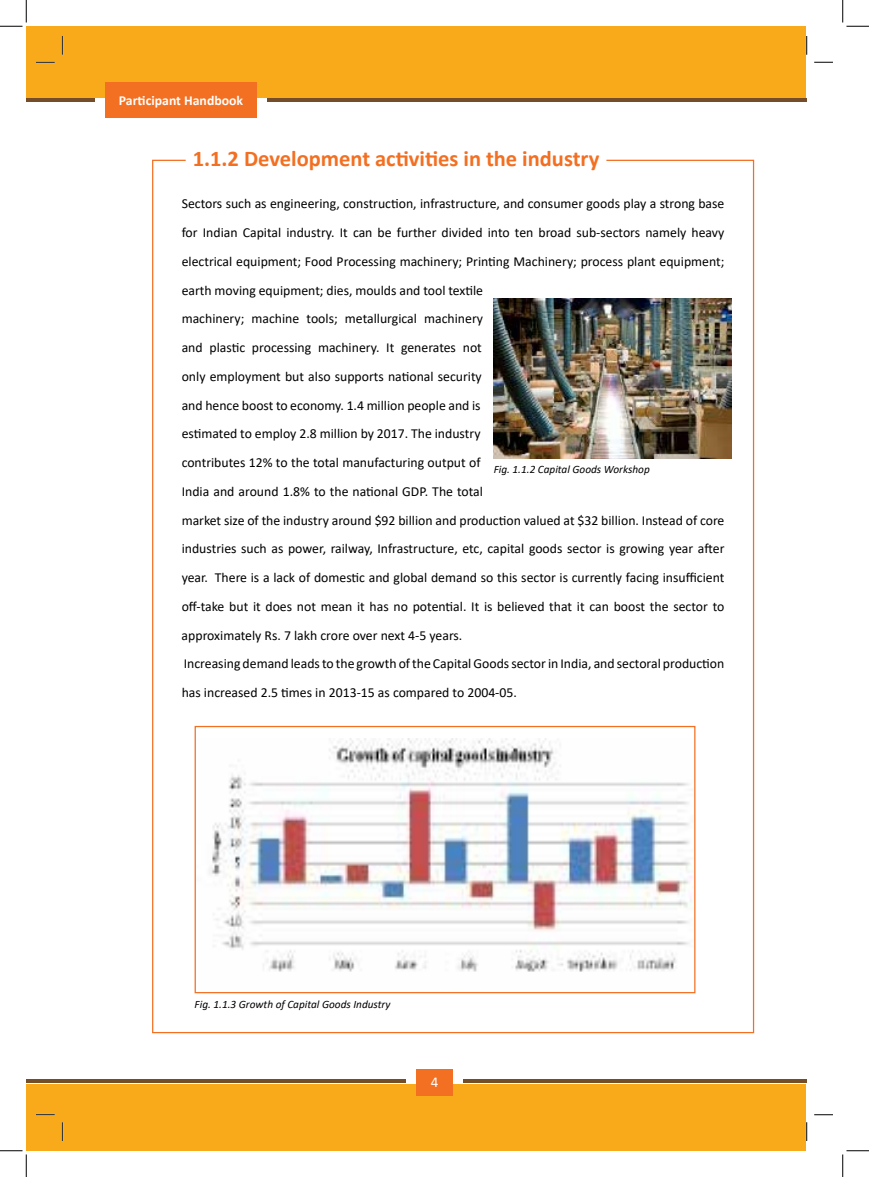
<style>
.page{position:relative;width:869px;height:1177px;background:#fff}
.page>*{position:absolute;margin:0;border:0;box-sizing:border-box;transform-origin:0 0}
.t1{font:700 22.5px "Calibri";color:#f36f21}
.t2{font:15px "Calibri";color:#fff}
.t3{font:13.75px/28.8px "Calibri";color:#000}
.t4{font:700 13.75px "Calibri";color:#fff}
.t5{font:italic 11.25px "Calibri";color:#000}
</style>
<div class="page">
<img style="left:209px;top:739px;width:484px;height:233px">
<div style="left:195px;top:726px;width:500px;height:267px;border:1px solid #f36f21"></div>
<img style="left:493px;top:298px;width:238px;height:160px">
<div style="left:26px;top:1084px;width:779px;height:67px;background:#f8aa1b"></div>
<hr style="left:26px;top:1079px;width:379px;height:3px;background:#754d29">
<div style="left:416px;top:1069px;width:36px;height:26px;background:#f36f21"></div>
<hr style="left:463px;top:1079px;width:343px;height:3px;background:#754d29">
<div style="left:26px;top:26px;width:779px;height:72px;background:#f8aa1b"></div>
<hr style="left:26px;top:98px;width:69px;height:4px;background:#754d29">
<div style="left:105px;top:82px;width:152px;height:36px;background:#f36f21"></div>
<hr style="left:267px;top:98px;width:539px;height:4px;background:#754d29">
<svg style="left:36px;top:61px;width:19px;height:2px"></svg>
<svg style="left:814px;top:61px;width:19px;height:2px"></svg>
<svg style="left:36px;top:1114px;width:19px;height:1px"></svg>
<svg style="left:814px;top:1114px;width:19px;height:1px"></svg>
<svg style="left:61px;top:36px;width:2px;height:19px"></svg>
<svg style="left:61px;top:1122px;width:2px;height:19px"></svg>
<svg style="left:806px;top:36px;width:1px;height:19px"></svg>
<svg style="left:806px;top:1122px;width:1px;height:19px"></svg>
<svg style="left:0;top:0;width:27px;height:27px"></svg>
<svg style="left:0;top:1150px;width:27px;height:27px"></svg>
<svg style="left:842px;top:0;width:27px;height:27px"></svg>
<svg style="left:842px;top:1150px;width:27px;height:27px"></svg>
<p class="t4" style="left:119px;top:91px;width:126px">Participant Handbook</p>
<h1 class="t1" style="left:193px;top:142px;width:408px">1.1.2 Development activities in the industry</h1>
<p class="t3" style="left:182px;top:189px;width:544px">Sectors such as engineering, construction, infrastructure, and consumer goods play a strong base for Indian Capital industry. It can be further divided into ten broad sub-sectors namely heavy electrical equipment; Food Processing machinery; Printing Machinery; process plant equipment; earth moving equipment; dies, moulds and tool textile<br>machinery; machine tools; metallurgical machinery<br>and plastic processing machinery. It generates not<br>only employment but also supports national security<br>and hence boost to economy. 1.4 million people and is<br>estimated to employ 2.8 million by 2017. The industry<br>contributes 12% to the total manufacturing output of<br>India and around 1.8% to the national GDP. The total<br>market size of the industry around $92 billion and production valued at $32 billion. Instead of core industries such as power, railway, Infrastructure, etc, capital goods sector is growing year after year. There is a lack of domestic and global demand so this sector is currently facing insufficient off-take but it does not mean it has no potential. It is believed that it can boost the sector to approximately Rs. 7 lakh crore over next 4-5 years.<br>Increasing demand leadsto the growth ofthe CapitalGoodssectorin India, and sectoral production has increased 2.5 times in 2013-15 as compared to 2004-05.</p>
<p class="t5" style="left:493px;top:461px;width:158px">Fig. 1.1.2 Capital Goods Workshop</p>
<p class="t5" style="left:195px;top:996px;width:197px">Fig. 1.1.3 Growth of Capital Goods Industry</p>
<p class="t2" style="left:430px;top:1071px;width:9px">4</p>
</div>
